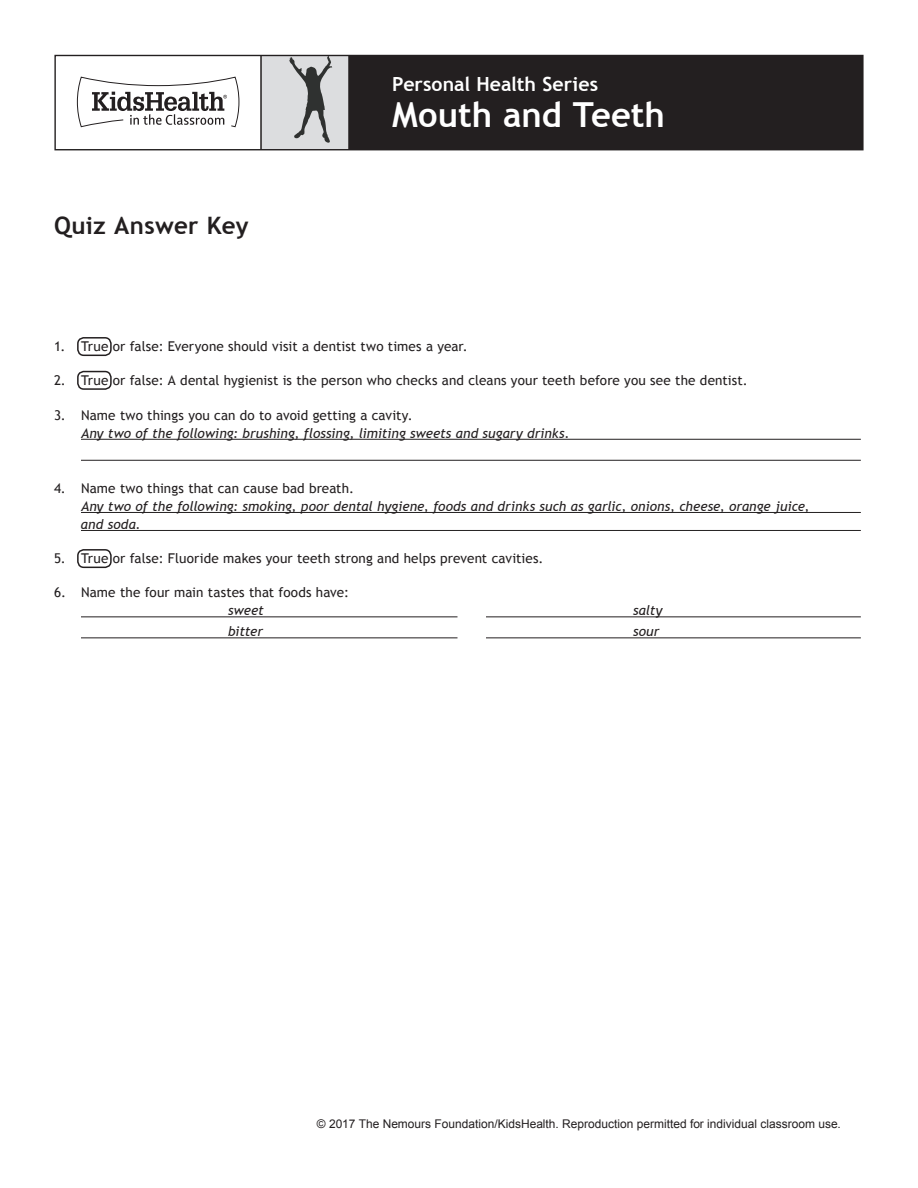
<style>
.page{position:relative;width:918px;height:1188px;background:#fff}
.page>*{position:absolute;margin:0;border:0;box-sizing:border-box;transform-origin:0 0}
.Handout_Header{font:700 34.5px "Trebuchet MS";color:#fff}
.Handout_Title{font:700 24px "Trebuchet MS";letter-spacing:.015em;color:#231f20}
.Handout_Header-2{font:700 19.5px "Trebuchet MS";color:#fff}
.Basic_Numbered_List{font:italic 13.5px/18px "Trebuchet MS";letter-spacing:.005em;color:#231f20}
.Basic_Numbered_List-2{font:13.5px/18px "Trebuchet MS";letter-spacing:.01em;color:#231f20}
.t1{font:12px "Arial";color:#231f20}
.s1{font-style:normal}
.s2{font-style:italic}
</style>
<div class="page">
<div style="left:261px;top:55px;width:88px;height:95px;background:#dcdddf"></div>
<div style="left:349px;top:55px;width:513px;height:95px;background:#231f20"></div>
<svg style="left:76px;top:76px;width:164px;height:52px"></svg>
<hr style="left:348px;top:55px;width:2px;height:95px;background:#231f20">
<hr style="left:260px;top:55px;width:2px;height:95px;background:#231f20">
<div style="left:54px;top:55px;width:810px;height:95px;border:1px solid #231f20"></div>
<svg style="left:289px;top:56px;width:44px;height:87px"></svg>
<hr style="left:81px;top:439px;width:780px;height:1px;background:#231f20">
<hr style="left:81px;top:460px;width:780px;height:1px;background:#231f20">
<hr style="left:81px;top:512px;width:780px;height:1px;background:#231f20">
<hr style="left:81px;top:530px;width:780px;height:1px;background:#231f20">
<hr style="left:81px;top:616px;width:377px;height:1px;background:#231f20">
<hr style="left:486px;top:616px;width:375px;height:1px;background:#231f20">
<hr style="left:81px;top:637px;width:377px;height:1px;background:#231f20">
<hr style="left:486px;top:637px;width:375px;height:1px;background:#231f20">
<div style="left:77px;top:337px;width:35px;height:19px;border:2px solid #231f20;border-radius:6px"></div>
<div style="left:77px;top:371px;width:35px;height:19px;border:2px solid #231f20;border-radius:6px"></div>
<div style="left:77px;top:549px;width:35px;height:19px;border:2px solid #231f20;border-radius:6px"></div>
<p class="Handout_Title" style="left:54px;top:210px;width:196px">Quiz Answer Key</p>
<p class="Handout_Header-2" style="left:392px;top:71px;width:207px">Personal Health Series</p>
<p class="Handout_Header" style="left:392px;top:93px;width:274px">Mouth and Teeth</p>
<p class="Basic_Numbered_List-2" style="left:54px;top:338px;width:415px">1. True or false: Everyone should visit a dentist two times a year.</p>
<p class="Basic_Numbered_List-2" style="left:54px;top:372px;width:695px">2. True or false: A dental hygienist is the person who checks and cleans your teeth before you see the dentist.</p>
<p class="Basic_Numbered_List" style="left:81px;top:406px;width:490px;text-indent:-27px"><span class="s1">3. Name two things you can do to avoid getting a cavity.<br></span>Any two of the following: brushing, flossing, limiting sweets and sugary drinks.</p>
<p class="Basic_Numbered_List" style="left:81px;top:479px;width:730px;text-indent:-27px"><span class="s1">4. Name two things that can cause bad breath.<br></span>Any two of the following: smoking, poor dental hygiene, foods and drinks such as garlic, onions, cheese, orange juice, and soda.</p>
<p class="Basic_Numbered_List-2" style="left:54px;top:549px;width:491px">5. True or false: Fluoride makes your teeth strong and helps prevent cavities.</p>
<p class="Basic_Numbered_List-2" style="left:228px;top:584px;width:122px;text-indent:-174px">6. Name the four main tastes that foods have: <span class="s2">sweet</span></p>
<p class="Basic_Numbered_List" style="left:633px;top:602px;width:31px">salty</p>
<p class="Basic_Numbered_List" style="left:228px;top:623px;width:37px">bitter</p>
<p class="Basic_Numbered_List" style="left:633px;top:623px;width:28px">sour</p>
<p class="t1" style="left:317px;top:1116px;width:526px">© 2017 The Nemours Foundation/KidsHealth. Reproduction permitted for individual classroom use.</p>
</div>
